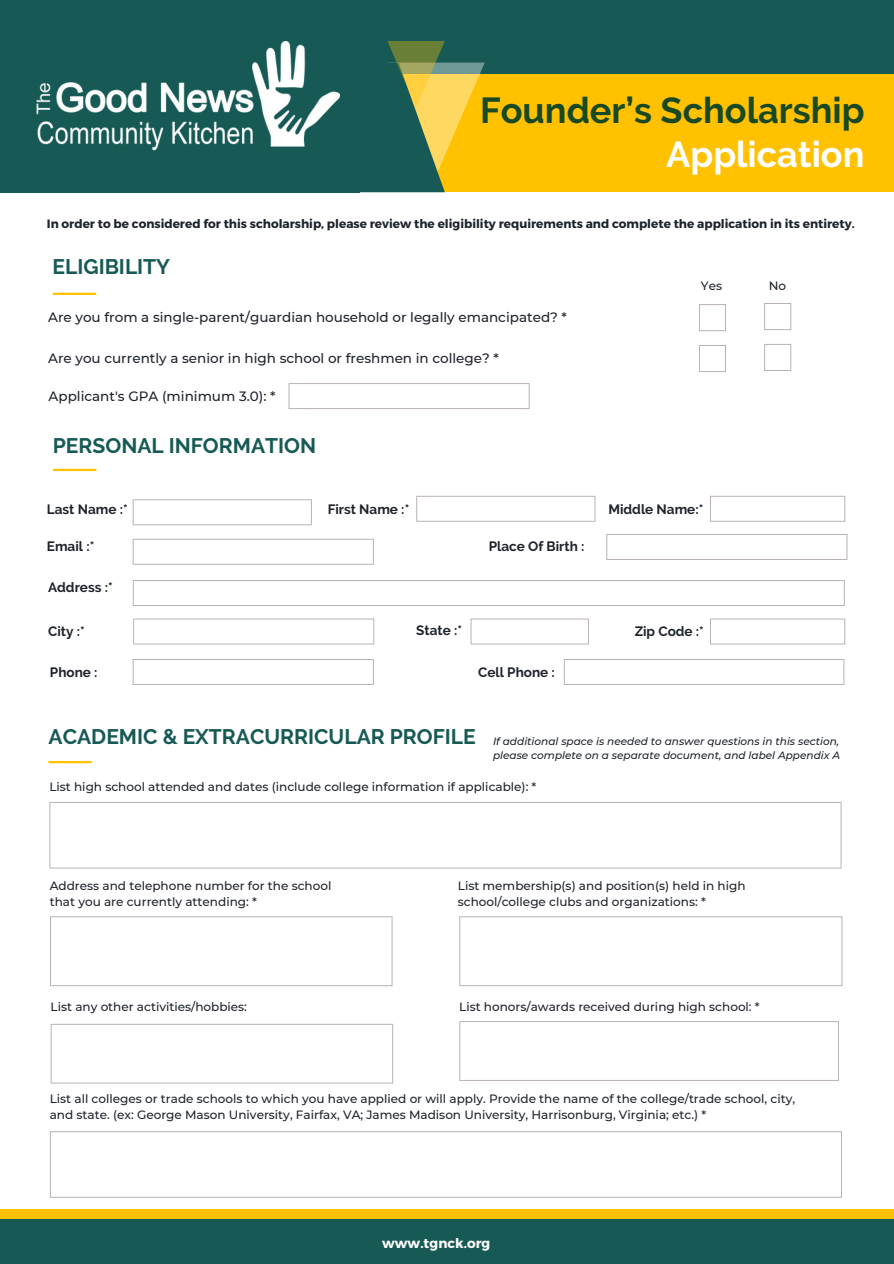
<style>
.page{position:relative;width:894px;height:1264px;background:#fff}
.page>*{position:absolute;margin:0;border:0;box-sizing:border-box;transform-origin:0 0}
.t1{font:700 36px "Raleway";color:#184923}
.t2{font:700 36px "Raleway";color:#fff}
.t3{font:700 21px "Raleway";color:#175a55}
.t4{font:500 13.5px "Montserrat";color:#1e232b}
.t5{font:700 13.5px "Raleway";color:#1e232b}
.t6{font:700 13.5px "Montserrat";letter-spacing:.005em;color:#fff}
.t7{font:500 12px/16px "Montserrat";color:#1e232b}
.t8{font:700 12px "Montserrat";color:#1e232b}
.t9{font:italic 500 10.5px "Montserrat";color:#1e232b}
</style>
<div class="page">
<div style="left:0;top:1209px;width:893px;height:25px;background:#ffc100"></div>
<div style="left:0;top:1219px;width:893px;height:44px;background:#175a55"></div>
<div style="left:0;top:0;width:893px;height:175px;background:#175a55"></div>
<div style="left:375px;top:74px;width:518px;height:117px;background:#ffc100"></div>
<hr style="left:49px;top:761px;width:42px;height:2px;background:#ffc100">
<div style="left:0;top:63px;width:359px;height:129px;background:#175a55"></div>
<svg style="left:359px;top:41px;width:125px;height:151px"></svg>
<hr style="left:54px;top:293px;width:41px;height:2px;background:#ffc100">
<svg style="left:288px;top:383px;width:241px;height:26px"></svg>
<svg style="left:699px;top:304px;width:26px;height:27px"></svg>
<svg style="left:764px;top:303px;width:27px;height:27px"></svg>
<svg style="left:699px;top:345px;width:26px;height:27px"></svg>
<svg style="left:764px;top:344px;width:27px;height:27px"></svg>
<hr style="left:54px;top:469px;width:42px;height:2px;background:#ffc100">
<svg style="left:133px;top:499px;width:179px;height:26px"></svg>
<svg style="left:133px;top:539px;width:240px;height:25px"></svg>
<svg style="left:606px;top:534px;width:241px;height:26px"></svg>
<svg style="left:416px;top:496px;width:179px;height:25px"></svg>
<svg style="left:710px;top:496px;width:135px;height:25px"></svg>
<svg style="left:133px;top:618px;width:241px;height:26px"></svg>
<svg style="left:710px;top:618px;width:135px;height:26px"></svg>
<svg style="left:470px;top:618px;width:118px;height:26px"></svg>
<svg style="left:133px;top:580px;width:711px;height:26px"></svg>
<svg style="left:133px;top:659px;width:240px;height:26px"></svg>
<svg style="left:563px;top:659px;width:281px;height:26px"></svg>
<svg style="left:49px;top:802px;width:792px;height:66px"></svg>
<svg style="left:50px;top:916px;width:342px;height:70px"></svg>
<svg style="left:459px;top:916px;width:383px;height:70px"></svg>
<svg style="left:51px;top:1023px;width:342px;height:60px"></svg>
<svg style="left:459px;top:1021px;width:379px;height:59px"></svg>
<svg style="left:50px;top:1131px;width:791px;height:66px"></svg>
<img style="left:36px;top:41px;width:303px;height:110px">
<p class="t1" style="left:480px;top:89px;width:386px">Founder’s Scholarship</p>
<p class="t2" style="left:666px;top:133px;width:200px">Application</p>
<p class="t8" style="left:47px;top:216px;width:809px">In order to be considered for this scholarship, please review the eligibility requirements and complete the application in its entirety.</p>
<p class="t3" style="left:52px;top:255px;width:119px">ELIGIBILITY</p>
<p class="t4" style="left:48px;top:308px;width:520px">Are you from a single-parent/guardian household or legally emancipated? *</p>
<p class="t4" style="left:48px;top:349px;width:452px">Are you currently a senior in high school or freshmen in college? *</p>
<p class="t4" style="left:49px;top:388px;width:228px">Applicant's GPA (minimum 3.0): *</p>
<p class="t3" style="left:53px;top:433px;width:265px">PERSONAL INFORMATION</p>
<p class="t7" style="left:700px;top:277px;width:23px">Yes</p>
<p class="t7" style="left:768px;top:277px;width:19px">No</p>
<p class="t5" style="left:327px;top:501px;width:83px">First Name :*</p>
<p class="t5" style="left:608px;top:501px;width:96px">Middle Name:*</p>
<p class="t5" style="left:47px;top:501px;width:82px">Last Name :*</p>
<p class="t5" style="left:47px;top:538px;width:49px">Email :*</p>
<p class="t5" style="left:488px;top:538px;width:97px">Place Of Birth :</p>
<p class="t5" style="left:48px;top:579px;width:66px">Address :*</p>
<p class="t5" style="left:48px;top:623px;width:38px">City :*</p>
<p class="t5" style="left:416px;top:622px;width:47px">State :*</p>
<p class="t5" style="left:634px;top:623px;width:71px">Zip Code :*</p>
<p class="t5" style="left:50px;top:664px;width:49px">Phone :</p>
<p class="t5" style="left:478px;top:664px;width:78px">Cell Phone :</p>
<p class="t3" style="left:49px;top:723px;width:428px">ACADEMIC &amp; EXTRACURRICULAR PROFILE</p>
<p class="t9" style="left:493px;top:734px;width:347px">If additional space is needed to answer questions in this section,</p>
<p class="t9" style="left:493px;top:748px;width:348px">please complete on a separate document, and label Appendix A</p>
<p class="t7" style="left:49px;top:778px;width:488px">List high school attended and dates (include college information if applicable): *</p>
<p class="t7" style="left:50px;top:877px;width:283px">Address and telephone number for the school</p>
<p class="t7" style="left:50px;top:893px;width:208px">that you are currently attending: *</p>
<p class="t7" style="left:457px;top:877px;width:289px">List membership(s) and position(s) held in high school/college clubs and organizations: *</p>
<p class="t7" style="left:51px;top:999px;width:198px">List any other activities/hobbies:</p>
<p class="t7" style="left:459px;top:999px;width:302px">List honors/awards received during high school: *</p>
<p class="t7" style="left:50px;top:1090px;width:746px">List all colleges or trade schools to which you have applied or will apply. Provide the name of the college/trade school, city, and state. (ex: George Mason University, Fairfax, VA; James Madison University, Harrisonburg, Virginia; etc.) *</p>
<p class="t6" style="left:382px;top:1234px;width:109px">www.tgnck.org</p>
</div>
